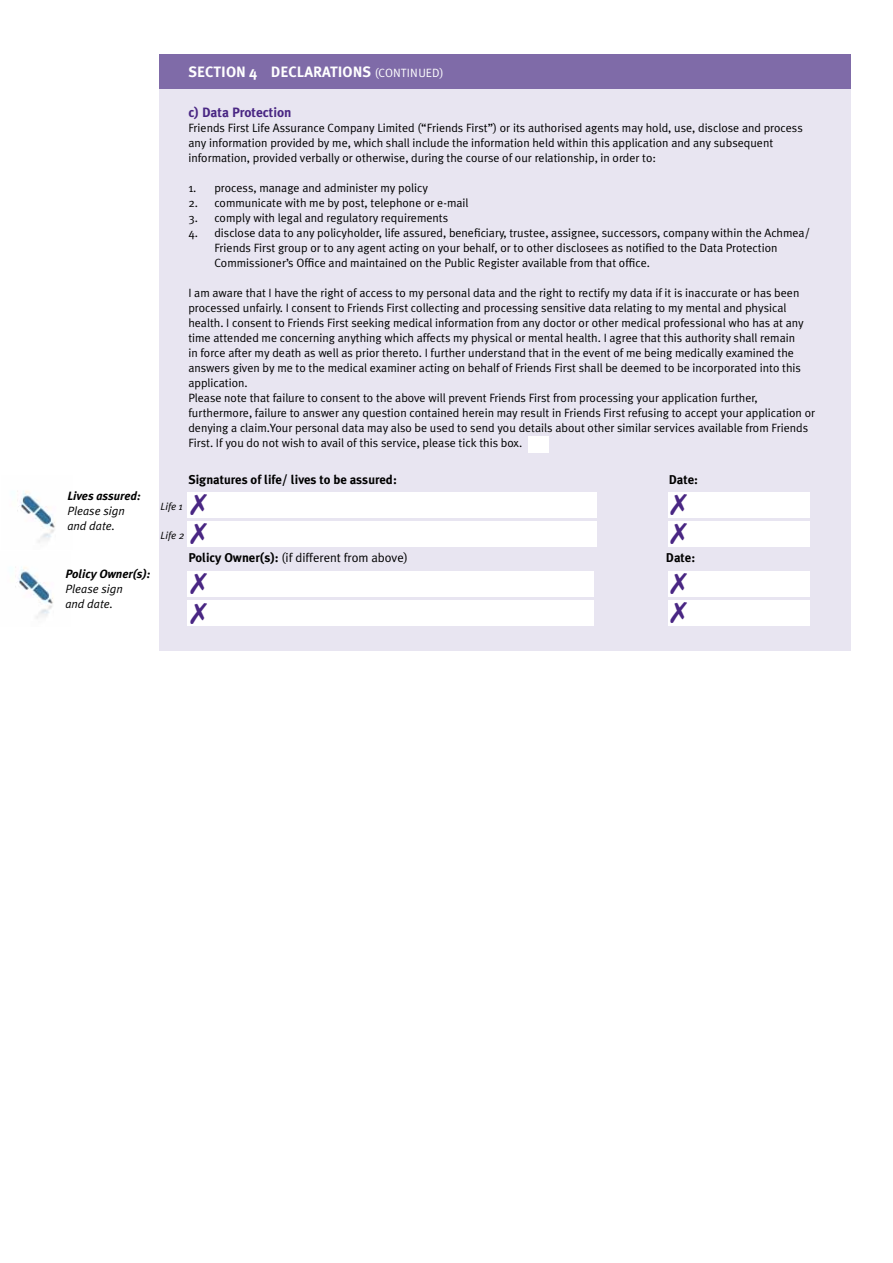
<style>
.page{position:relative;width:893px;height:1263px;background:#fff}
.page>*{position:absolute;margin:0;border:0;box-sizing:border-box;transform-origin:0 0}
.t1{font:700 15px "Meta Plus";color:#fff}
.t2{font:700 13.5px "Meta Plus";color:#492683}
.t3{font:700 12.75px "Meta Plus";color:#000}
.t4{font:12.75px "Meta Plus Normal";color:#000}
.t5{font:12px/15px "Meta Plus Normal";color:#000}
.t6{font:italic 12px/15px "Meta Plus Normal";color:#000}
.t7{font:italic 700 12px "Meta Plus";color:#000}
.t8{font:12px "Meta Plus Normal";color:#fff}
.t9{font:italic 10.5px "Meta Plus Normal";color:#000}
.s1{font-family:"Meta Plus Normal";font-weight:400;font-size:12px}
.s2{font-family:"Meta Plus";font-weight:700}
</style>
<div class="page">
<div style="left:159px;top:87px;width:691px;height:564px;background:#e8e5f1"></div>
<div style="left:159px;top:54px;width:691px;height:34px;background:#7f6ba8"></div>
<div style="left:528px;top:436px;width:20px;height:17px;background:#fff"></div>
<div style="left:187px;top:492px;width:410px;height:26px;background:#fff"></div>
<div style="left:668px;top:492px;width:141px;height:26px;background:#fff"></div>
<div style="left:187px;top:521px;width:410px;height:26px;background:#fff"></div>
<div style="left:668px;top:521px;width:141px;height:26px;background:#fff"></div>
<div style="left:187px;top:571px;width:407px;height:26px;background:#fff"></div>
<div style="left:187px;top:600px;width:407px;height:26px;background:#fff"></div>
<div style="left:668px;top:571px;width:141px;height:26px;background:#fff"></div>
<div style="left:668px;top:600px;width:141px;height:26px;background:#fff"></div>
<img style="left:17px;top:491px;width:38px;height:52px">
<img style="left:15px;top:567px;width:38px;height:52px">
<p class="t7" style="left:67px;top:489px;width:75px">Lives assured:</p>
<p class="t6" style="left:67px;top:503px;width:59px">Please sign and date.</p>
<p class="t7" style="left:65px;top:566px;width:87px">Policy Owner(s):</p>
<p class="t6" style="left:65px;top:581px;width:59px">Please sign and date.</p>
<p class="t1" style="left:188px;top:63px;width:198px">SECTION 4 DECLARATIONS <span class="s1">(CONTIN</span></p>
<p class="t8" style="left:418px;top:66px;width:27px">UED)</p>
<p class="t2" style="left:188px;top:104px;width:105px">c) Data Protection</p>
<p class="t5" style="left:188px;top:120px;width:616px">Friends First Life Assurance Company Limited (“Friends First”) or its authorised agents may hold, use, disclose and process any information provided by me, which shall include the information held within this application and any subsequent information, provided verbally or otherwise, during the course of our relationship, in order to:</p>
<p class="t5" style="left:188px;top:180px;width:241px">1. process, manage and administer my policy</p>
<p class="t5" style="left:188px;top:195px;width:282px">2. communicate with me by post, telephone or e-mail</p>
<p class="t5" style="left:188px;top:210px;width:261px">3. comply with legal and regulatory requirements</p>
<p class="t5" style="left:188px;top:225px;width:623px">4. disclose data to any policyholder, life assured, beneficiary, trustee, assignee, successors, company within the Achmea/<br>F</p>
<p class="t5" style="left:220px;top:240px;width:559px">riends First group or to any agent acting on your behalf, or to other disclosees as notified to the Data Protection</p>
<p class="t5" style="left:188px;top:255px;width:18px">C</p>
<p class="t5" style="left:221px;top:255px;width:431px">ommissioner’s Office and maintained on the Public Register available from that office.</p>
<p class="t5" style="left:188px;top:285px;width:628px">I am aware that I have the right of access to my personal data and the right to rectify my data if it is inaccurate or has been processed unfairly. I consent to Friends First collecting and processing sensitive data relating to my mental and physical health. I consent to Friends First seeking medical information from any doctor or other medical professional who has at any time attended me concerning anything which affects my physical or mental health. I agree that this authority shall remain<br>in force after my death as well as prior thereto. I further understand that in the event of me being medically examined the answers given by me to the medical examiner acting on behalf of Friends First shall be deemed to be incorporated into this application.<br>Please note that failure to consent to the above will prevent Friends First from processing your application further, furthermore, failure to answer any question contained herein may result in Friends First refusing to accept your application or denying a claim.Your personal data may also be used to send you details about other similar services available from Friends First. I f you do not wish to avail of this service, please tick this box.</p>
<p class="t3" style="left:188px;top:472px;width:210px">Signatures of life/ lives to be assured:</p>
<p class="t3" style="left:669px;top:472px;width:31px">Date:</p>
<p class="t9" style="left:161px;top:500px;width:24px">Life 1</p>
<p class="t9" style="left:161px;top:529px;width:25px">Life 2</p>
<p class="t4" style="left:188px;top:550px;width:221px"><span class="s2">Policy Owner(s):</span> (if different from above)</p>
<p class="t3" style="left:666px;top:550px;width:31px">Date:</p>
</div>
